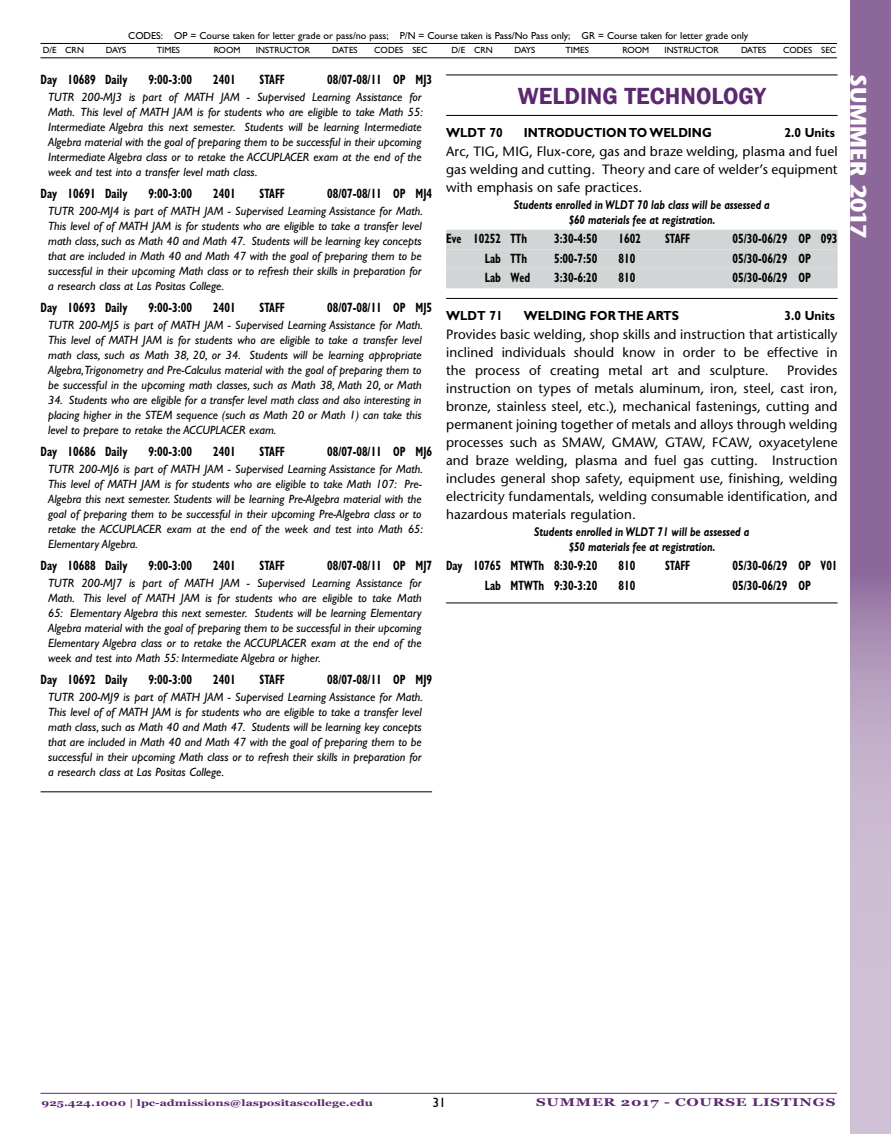
<style>
.page{position:relative;width:891px;height:1134px;background:#fff}
.page>*{position:absolute;margin:0;border:0;box-sizing:border-box;transform-origin:0 0}
.t1{font:600 24px "Franklin Gothic";color:#5c2870}
.t2{font:700 22.5px "Stone Sans Std";letter-spacing:.015em;color:#fff}
.t3{font:500 13.5px/18px "Stone Sans Std";letter-spacing:.005em;color:#000;text-align:justify}
.t4{font:700 condensed 13.5px "Gill Sans Std";color:#000;scale:.8 1}
.t5{font:13.5px "Gill Sans Std";color:#000}
.t6{font:700 13.2px "Gill Sans Std";color:#000;scale:.91 1}
.t7{font:italic 700 12.75px/15px "Gill Sans Std";color:#000;text-align:center;scale:.8 1}
.t8{font:italic 12px/15px "Gill Sans Std";color:#000;text-align:justify}
.t9{font:700 11.25px "Georgia";letter-spacing:.05em;color:#5c2870;scale:1.33 1}
.t10{font:10.2px "Gill Sans Std";letter-spacing:-.005em;color:#000}
.t11{font:9px "Gill Sans Std";color:#000}
.t12{font:700 9px "Georgia";color:#5c2870;scale:1.33 1}
</style>
<div class="page">
<svg style="left:850px;top:0;width:41px;height:1134px;background:#a78bb1"></svg>
<hr style="left:40px;top:1093px;width:797px;height:1px;background:#5c2870">
<hr style="left:40px;top:43px;width:797px;height:1px;background:#000">
<hr style="left:40px;top:57px;width:797px;height:1px;background:#000">
<hr style="left:41px;top:791px;width:391px;height:1px;background:#000">
<hr style="left:446px;top:75px;width:392px;height:1px;background:#000">
<hr style="left:446px;top:115px;width:392px;height:1px;background:#000">
<div style="left:446px;top:230px;width:392px;height:19px;background:#d1d5d6"></div>
<div style="left:446px;top:249px;width:392px;height:20px;background:#d1d5d6"></div>
<div style="left:446px;top:269px;width:392px;height:19px;background:#d1d5d6"></div>
<hr style="left:446px;top:298px;width:392px;height:1px;background:#000">
<hr style="left:446px;top:603px;width:392px;height:1px;background:#000">
<p class="t10" style="left:128px;top:29px;width:621px">CODES: OP = Course taken for letter grade or pass/no pass; P/N = Course taken is Pass/No Pass only; GR = Course taken for letter grade only</p>
<p class="t11" style="left:43px;top:45px;width:43px">D/E CRN</p>
<p class="t11" style="left:106px;top:45px;width:22px">DAYS</p>
<p class="t11" style="left:157px;top:45px;width:25px">TIMES</p>
<p class="t11" style="left:214px;top:45px;width:28px">ROOM</p>
<p class="t11" style="left:256px;top:45px;width:56px">INSTRUCTOR</p>
<p class="t11" style="left:332px;top:45px;width:27px">DATES</p>
<p class="t11" style="left:374px;top:45px;width:55px">CODES SEC</p>
<p class="t11" style="left:452px;top:45px;width:43px">D/E CRN</p>
<p class="t11" style="left:514px;top:45px;width:22px">DAYS</p>
<p class="t11" style="left:566px;top:45px;width:25px">TIMES</p>
<p class="t11" style="left:622px;top:45px;width:28px">ROOM</p>
<p class="t11" style="left:665px;top:45px;width:56px">INSTRUCTOR</p>
<p class="t11" style="left:741px;top:45px;width:27px">DATES</p>
<p class="t11" style="left:783px;top:45px;width:55px">CODES SEC</p>
<p class="t4" style="left:41px;top:72px;width:110px">Day 10689 Daily</p>
<p class="t4" style="left:149px;top:72px;width:56px">9:00-3:00</p>
<p class="t4" style="left:213px;top:72px;width:30px">2401</p>
<p class="t4" style="left:260px;top:72px;width:33px">STAFF</p>
<p class="t4" style="left:327px;top:72px;width:133px">08/07-08/11 OP MJ3</p>
<p class="t8" style="left:48px;top:89px;width:376px">TUTR 200-MJ3 is part of MATH JAM - Supervised Learning Assistance for Math. This level of MATH JAM is for students who are eligible to take Math 55:<br>Intermediate Algebra this next semester. Students will be learning Intermediate Algebra material with the goal of preparing them to be successful in their upcoming Intermediate Algebra class or to retake the ACCUPLACER exam at the end of the week and test into a transfer level math class.</p>
<p class="t4" style="left:41px;top:186px;width:110px">Day 10691 Daily</p>
<p class="t4" style="left:149px;top:186px;width:56px">9:00-3:00</p>
<p class="t4" style="left:213px;top:186px;width:30px">2401</p>
<p class="t4" style="left:260px;top:186px;width:33px">STAFF</p>
<p class="t4" style="left:327px;top:186px;width:133px">08/07-08/11 OP MJ4</p>
<p class="t8" style="left:48px;top:203px;width:376px">TUTR 200-MJ4 is part of MATH JAM - Supervised Learning Assistance for Math.<br>This level of of MATH JAM is for students who are eligible to take a transfer level math class, such as Math 40 and Math 47. Students will be learning key concepts that are included in Math 40 and Math 47 with the goal of preparing them to be successful in their upcoming Math class or to refresh their skills in preparation for a research class at Las Positas College.</p>
<p class="t4" style="left:41px;top:300px;width:110px">Day 10693 Daily</p>
<p class="t4" style="left:149px;top:300px;width:56px">9:00-3:00</p>
<p class="t4" style="left:213px;top:300px;width:30px">2401</p>
<p class="t4" style="left:260px;top:300px;width:33px">STAFF</p>
<p class="t4" style="left:327px;top:300px;width:133px">08/07-08/11 OP MJ5</p>
<p class="t8" style="left:48px;top:317px;width:376px">TUTR 200-MJ5 is part of MATH JAM - Supervised Learning Assistance for Math.<br>This level of MATH JAM is for students who are eligible to take a transfer level math class, such as Math 38, 20, or 34. Students will be learning appropriate Algebra,Trigonometry and Pre-Calculus material with the goal of preparing them to be successful in the upcoming math classes, such as Math 38, Math 20, or Math</p>
<p class="t8" style="left:48px;top:392px;width:375px">34. Students who are eligible for a transfer level math class and also interesting in placing higher in the STEM sequence (such as Math 20 or Math 1) can take this level to prepare to retake the ACCUPLACER exam.</p>
<p class="t4" style="left:41px;top:444px;width:110px">Day 10686 Daily</p>
<p class="t4" style="left:149px;top:444px;width:56px">9:00-3:00</p>
<p class="t4" style="left:213px;top:444px;width:30px">2401</p>
<p class="t4" style="left:260px;top:444px;width:33px">STAFF</p>
<p class="t4" style="left:327px;top:444px;width:133px">08/07-08/11 OP MJ6</p>
<p class="t8" style="left:48px;top:461px;width:376px">TUTR 200-MJ6 is part of MATH JAM - Supervised Learning Assistance for Math.<br>This level of MATH JAM is for students who are eligible to take Math 107: Pre-Algebra this next semester. Students will be learning Pre-Algebra material with the goal of preparing them to be successful in their upcoming Pre-Algebra class or to retake the ACCUPLACER exam at the end of the week and test into Math 65:<br>Elementary Algebra.</p>
<p class="t4" style="left:41px;top:558px;width:110px">Day 10688 Daily</p>
<p class="t4" style="left:149px;top:558px;width:56px">9:00-3:00</p>
<p class="t4" style="left:213px;top:558px;width:30px">2401</p>
<p class="t4" style="left:260px;top:558px;width:33px">STAFF</p>
<p class="t4" style="left:327px;top:558px;width:133px">08/07-08/11 OP MJ7</p>
<p class="t8" style="left:48px;top:575px;width:375px">TUTR 200-MJ7 is part of MATH JAM - Supervised Learning Assistance for Math. This level of MATH JAM is for students who are eligible to take Math 65: Elementary Algebra this next semester. Students will be learning Elementary Algebra material with the goal of preparing them to be successful in their upcoming Elementary Algebra class or to retake the ACCUPLACER exam at the end of the week and test into Math 55: Intermediate Algebra or higher.</p>
<p class="t4" style="left:41px;top:672px;width:110px">Day 10692 Daily</p>
<p class="t4" style="left:149px;top:672px;width:56px">9:00-3:00</p>
<p class="t4" style="left:213px;top:672px;width:30px">2401</p>
<p class="t4" style="left:260px;top:672px;width:33px">STAFF</p>
<p class="t4" style="left:327px;top:672px;width:133px">08/07-08/11 OP MJ9</p>
<p class="t8" style="left:48px;top:689px;width:376px">TUTR 200-MJ9 is part of MATH JAM - Supervised Learning Assistance for Math.<br>This level of of MATH JAM is for students who are eligible to take a transfer level math class, such as Math 40 and Math 47. Students will be learning key concepts that are included in Math 40 and Math 47 with the goal of preparing them to be successful in their upcoming Math class or to refresh their skills in preparation for a research class at Las Positas College.</p>
<h1 class="t1" style="left:518px;top:81px;width:250px">WELDING TECHNOLOGY</h1>
<p class="t6" style="left:446px;top:125px;width:64px">WLDT 70</p>
<p class="t6" style="left:524px;top:125px;width:208px">INTRODUCTION TO WELDING</p>
<p class="t6" style="left:785px;top:125px;width:57px">2.0 Units</p>
<p class="t3" style="left:446px;top:143px;width:393px">Arc, TIG, MIG, Flux-core, gas and braze welding, plasma and fuel gas welding and cutting. Theory and care of welder’s equipment with emphasis on safe practices.</p>
<p class="t7" style="left:514px;top:197px;width:322px">Students enrolled in WLDT 70 lab class will be assessed a $60 materials fee at registration.</p>
<p class="t4" style="left:446px;top:231px;width:103px">Eve 10252 TTh</p>
<p class="t4" style="left:554px;top:231px;width:56px">3:30-4:50</p>
<p class="t4" style="left:619px;top:231px;width:30px">1602</p>
<p class="t4" style="left:665px;top:231px;width:33px">STAFF</p>
<p class="t4" style="left:733px;top:231px;width:133px">05/30-06/29 OP 093</p>
<p class="t4" style="left:485px;top:250px;width:54px">Lab TTh</p>
<p class="t4" style="left:554px;top:250px;width:56px">5:00-7:50</p>
<p class="t4" style="left:619px;top:250px;width:23px">810</p>
<p class="t4" style="left:733px;top:250px;width:100px">05/30-06/29 OP</p>
<p class="t4" style="left:485px;top:270px;width:58px">Lab Wed</p>
<p class="t4" style="left:554px;top:270px;width:56px">3:30-6:20</p>
<p class="t4" style="left:619px;top:270px;width:23px">810</p>
<p class="t4" style="left:733px;top:270px;width:100px">05/30-06/29 OP</p>
<p class="t6" style="left:446px;top:308px;width:64px">WLDT 71</p>
<p class="t6" style="left:524px;top:308px;width:172px">WELDING FOR THE ARTS</p>
<p class="t6" style="left:785px;top:308px;width:57px">3.0 Units</p>
<p class="t3" style="left:446px;top:326px;width:393px">Provides basic welding, shop skills and instruction that artistically inclined individuals should know in order to be effective in the process of creating metal art and sculpture.</p>
<p class="t3" style="left:446px;top:362px;width:393px;text-indent:341px">Provides instruction on types of metals aluminum, iron, steel, cast iron, bronze, stainless steel, etc.), mechanical fastenings, cutting and permanent joining together of metals and alloys through welding processes such as SMAW, GMAW, GTAW, FCAW, oxyacetylene and braze welding, plasma and fuel gas cutting. Instruction includes general shop safety, equipment use, finishing, welding electricity fundamentals, welding consumable identification, and hazardous materials regulation.</p>
<p class="t7" style="left:534px;top:524px;width:271px">Students enrolled in WLDT 71 will be assessed a $50 materials fee at registration.</p>
<p class="t4" style="left:446px;top:558px;width:191px">Day 10765 MTWTh 8:30-9:20</p>
<p class="t4" style="left:619px;top:558px;width:23px">810</p>
<p class="t4" style="left:665px;top:558px;width:33px">STAFF</p>
<p class="t4" style="left:733px;top:558px;width:133px">05/30-06/29 OP V01</p>
<p class="t4" style="left:485px;top:577px;width:142px">Lab MTWTh 9:30-3:20</p>
<p class="t4" style="left:619px;top:577px;width:23px">810</p>
<p class="t4" style="left:733px;top:577px;width:100px">05/30-06/29 OP</p>
<h2 class="t2" style="left:872px;top:74px;width:166px;rotate:90deg">SUMMER 2017</h2>
<p class="t5" style="left:433px;top:1095px;width:15px">31</p>
<p class="t12" style="left:42px;top:1097px;width:251px">925.424.1000 | lpc-admissions@laspositascollege.edu</p>
<p class="t9" style="left:536px;top:1095px;width:227px">SUMMER 2017 - COURSE LISTINGS</p>
</div>
